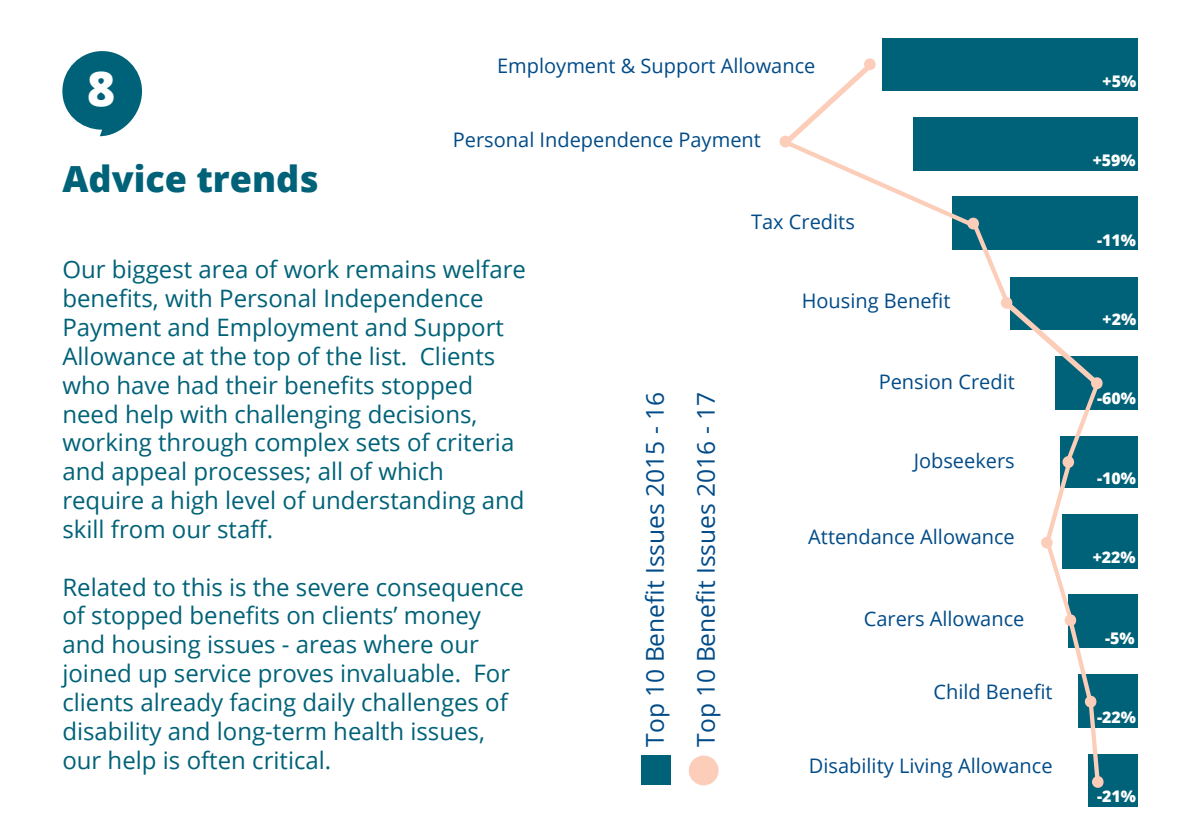
<style>
.page{position:relative;width:1191px;height:840px;background:#fff}
.page>*{position:absolute;margin:0;border:0;box-sizing:border-box;transform-origin:0 0}
.t1{font:800 48px "Open Sans";color:#fff}
.t2{font:800 36px "Open Sans";color:#006278}
.t3{font:24.6px/50.8px "Open Sans";color:#004b88}
.t4{font:24px/28.8px "Open Sans";color:#006278}
.t5{font:20px "Open Sans";color:#004b88}
.t6{font:800 16px "Open Sans";color:#fff}
</style>
<div class="page">
<div style="left:882px;top:38px;width:255px;height:53px;background:#006278"></div>
<div style="left:913px;top:117px;width:224px;height:53px;background:#006278"></div>
<div style="left:952px;top:196px;width:185px;height:54px;background:#006278"></div>
<div style="left:1010px;top:276px;width:127px;height:53px;background:#006278"></div>
<div style="left:1055px;top:356px;width:82px;height:53px;background:#006278"></div>
<div style="left:1060px;top:436px;width:77px;height:51px;background:#006278"></div>
<div style="left:1062px;top:514px;width:75px;height:54px;background:#006278"></div>
<div style="left:1068px;top:594px;width:69px;height:53px;background:#006278"></div>
<div style="left:1078px;top:673px;width:59px;height:53px;background:#006278"></div>
<div style="left:1088px;top:753px;width:49px;height:53px;background:#006278"></div>
<div style="left:864px;top:58px;width:11px;height:12px;background:#fcceba;border-radius:50%"></div>
<svg style="left:784px;top:63px;width:315px;height:713px"></svg>
<div style="left:779px;top:136px;width:12px;height:11px;background:#fcceba;border-radius:50%"></div>
<div style="left:967px;top:217px;width:12px;height:12px;background:#fcceba;border-radius:50%"></div>
<div style="left:1000px;top:297px;width:12px;height:11px;background:#fcceba;border-radius:50%"></div>
<div style="left:1091px;top:377px;width:11px;height:12px;background:#fcceba;border-radius:50%"></div>
<div style="left:1062px;top:456px;width:12px;height:11px;background:#fcceba;border-radius:50%"></div>
<div style="left:1041px;top:536px;width:11px;height:12px;background:#fcceba;border-radius:50%"></div>
<div style="left:1064px;top:614px;width:12px;height:11px;background:#fcceba;border-radius:50%"></div>
<div style="left:1084px;top:695px;width:12px;height:12px;background:#fcceba;border-radius:50%"></div>
<div style="left:1092px;top:775px;width:11px;height:12px;background:#fcceba;border-radius:50%"></div>
<div style="left:641px;top:754px;width:30px;height:30px;background:#006278"></div>
<div style="left:689px;top:755px;width:29px;height:29px;background:#fcceba;border-radius:50%"></div>
<svg style="left:62px;top:51px;width:80px;height:85px"></svg>
<h1 class="t1" style="left:87px;top:52px;width:30px">8</h1>
<h2 class="t2" style="left:62px;top:151px;width:258px">Advice trends</h2>
<p class="t5" style="left:497px;top:52px;width:320px">Employment &amp; Support Allowance</p>
<p class="t5" style="left:453px;top:126px;width:309px">Personal Independence Payment</p>
<p class="t5" style="left:751px;top:208px;width:105px">Tax Credits</p>
<p class="t4" style="left:62px;top:254px;width:465px">Our biggest area of work remains welfare benefits, with Personal Independence Payment and Employment and Support Allowance at the top of the list. Clients who have had their benefits stopped need help with challenging decisions, working through complex sets of criteria and appeal processes; all of which require a high level of understanding and skill from our staff.</p>
<p class="t4" style="left:62px;top:571px;width:463px">Related to this is the severe consequence of stopped benefits on clients’ money and housing issues - areas where our joined up service proves invaluable. For clients already facing daily challenges of disability and long-term health issues, our help is often critical.</p>
<p class="t3" style="left:629px;top:746px;width:356px;rotate:-90deg">Top 10 Benefit Issues 2015 - 16<br>Top 10 Benefit Issues 2016 - 17</p>
<p class="t5" style="left:801px;top:287px;width:150px">Housing Benefit</p>
<p class="t5" style="left:878px;top:368px;width:138px">Pension Credit</p>
<p class="t5" style="left:913px;top:446px;width:103px">Jobseekers</p>
<p class="t5" style="left:808px;top:522px;width:208px">Attendance Allowance</p>
<p class="t5" style="left:864px;top:604px;width:162px">Carers Allowance</p>
<p class="t5" style="left:933px;top:677px;width:121px">Child Benefit</p>
<p class="t5" style="left:809px;top:751px;width:245px">Disability Living Allowance</p>
<p class="t6" style="left:1102px;top:69px;width:35px">+5%</p>
<p class="t6" style="left:1092px;top:148px;width:44px">+59%</p>
<p class="t6" style="left:1097px;top:227px;width:41px">-11%</p>
<p class="t6" style="left:1102px;top:306px;width:35px">+2%</p>
<p class="t6" style="left:1097px;top:386px;width:41px">-60%</p>
<p class="t6" style="left:1097px;top:465px;width:41px">-10%</p>
<p class="t6" style="left:1092px;top:545px;width:44px">+22%</p>
<p class="t6" style="left:1105px;top:625px;width:31px">-5%</p>
<p class="t6" style="left:1097px;top:704px;width:41px">-22%</p>
<p class="t6" style="left:1097px;top:783px;width:41px">-21%</p>
</div>
